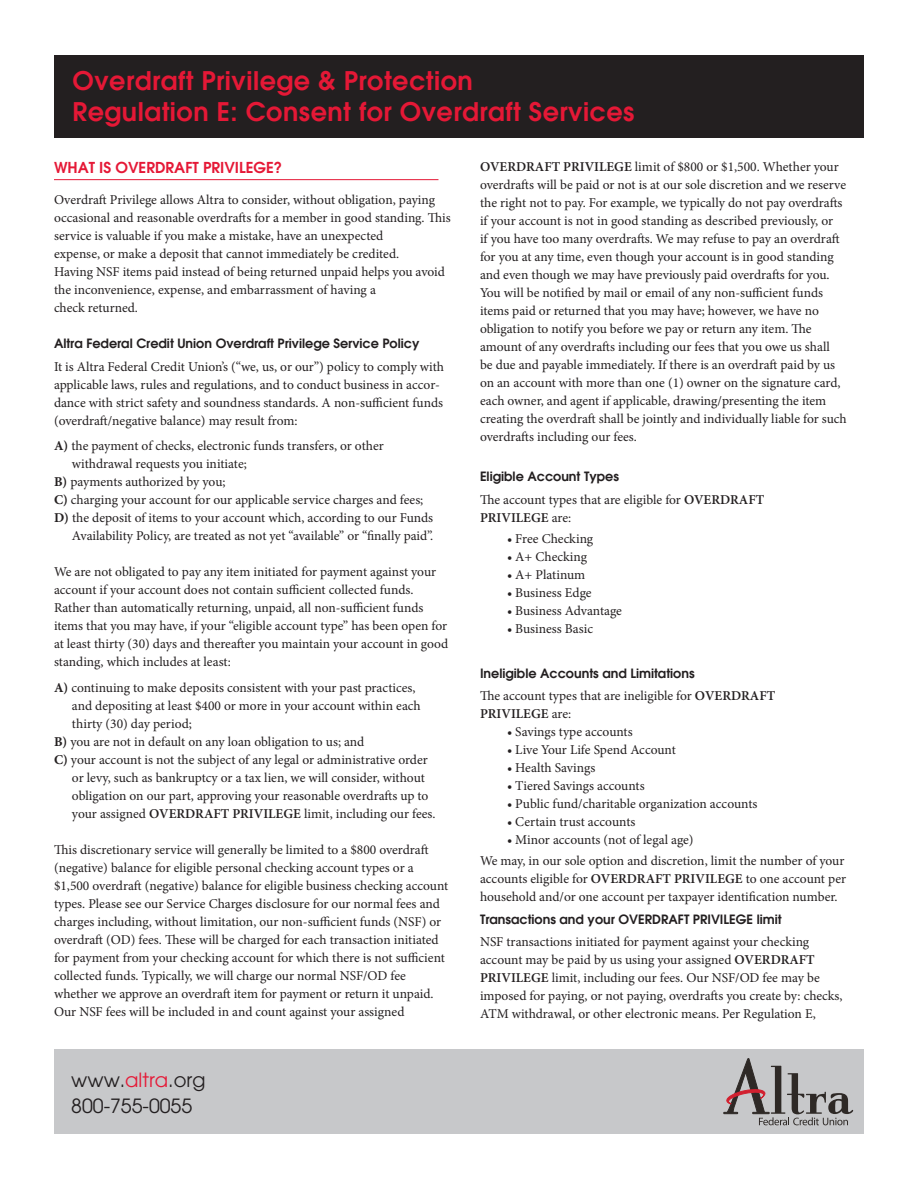
<style>
.page{position:relative;width:918px;height:1188px;background:#fff}
.page>*{position:absolute;margin:0;border:0;box-sizing:border-box;transform-origin:0 0}
.t1{font:600 25.5px/30.6px "Avant Garde";letter-spacing:.02em;color:#e51836}
.t2{font:19.5px "Avant Garde";color:#231f20}
.t3{font:600 15px "Avant Garde";color:#e51836}
.t4{font:13.5px/18px "Minion Pro";color:#231f20}
.t5{font:600 12.75px "Avant Garde";color:#231f20}
.s1{font-weight:700}
.s2{font-weight:600}
.s3{color:#e51836}
</style>
<div class="page">
<div style="left:54px;top:56px;width:810px;height:82px;background:#231f20"></div>
<div style="left:54px;top:1050px;width:810px;height:84px;background:#c7c8ca"></div>
<svg style="left:724px;top:1058px;width:129px;height:67px"></svg>
<hr style="left:54px;top:179px;width:384px;height:1px;background:#e51836">
<p class="t1" style="left:73px;top:65px;width:564px">Overdraft Privilege &amp; Protection<br>Regulation E: Consent for Overdraft Services</p>
<p class="t3" style="left:54px;top:158px;width:230px">WHAT IS OVERDRAFT PRIVILEGE?</p>
<p class="t4" style="left:54px;top:191px;width:398px">Overdraft Privilege allows Altra to consider, without obligation, paying occasional and reasonable overdrafts for a member in good standing. This service is valuable if you make a mistake, have an unexpected<br>expense, or make a deposit that cannot immediately be credited.<br>Having NSF items paid instead of being returned unpaid helps you avoid the inconvenience, expense, and embarrassment of having a<br>check returned.</p>
<p class="t5" style="left:54px;top:335px;width:367px">Altra Federal Credit Union Overdraft Privilege Service Policy</p>
<p class="t4" style="left:54px;top:358px;width:392px">It is Altra Federal Credit Union’s (“we, us, or our”) policy to comply with applicable laws, rules and regulations, and to conduct business in accor&shy;dance with strict safety and soundness standards. A non-sufficient funds (overdraft/negative balance) may result from:</p>
<p class="t4" style="left:72px;top:437px;width:313px;text-indent:-18px"><span class="s1">A)</span> the payment of checks, electronic funds transfers, or other withdrawal requests you initiate;</p>
<p class="t4" style="left:54px;top:473px;width:173px"><span class="s1">B)</span> payments authorized by you;</p>
<p class="t4" style="left:54px;top:491px;width:371px"><span class="s1">C)</span> charging your account for our applicable service charges and fees;</p>
<p class="t4" style="left:54px;top:509px;width:381px;text-align:right"><span class="s1">D)</span> the deposit of items to your account which, according to our Funds<br>Availability Policy, are treated as not yet “available” or “finally paid”.</p>
<p class="t4" style="left:54px;top:563px;width:396px">We are not obligated to pay any item initiated for payment against your account if your account does not contain sufficient collected funds.<br>Rather than automatically returning, unpaid, all non-sufficient funds items that you may have, if your “eligible account type” has been open for at least thirty (30) days and thereafter you maintain your account in good standing, which includes at least:</p>
<p class="t4" style="left:72px;top:679px;width:350px;text-indent:-18px"><span class="s1">A)</span> continuing to make deposits consistent with your past practices, and depositing at least $400 or more in your account within each thirty (30) day period;</p>
<p class="t4" style="left:54px;top:733px;width:312px"><span class="s1">B)</span> you are not in default on any loan obligation to us; and</p>
<p class="t4" style="left:72px;top:751px;width:358px;text-indent:-18px"><span class="s1">C)</span> your account is not the subject of any legal or administrative order or levy, such as bankruptcy or a tax lien, we will consider, without obligation on our part, approving your reasonable overdrafts up to</p>
<p class="t4" style="left:72px;top:805px;width:365px">your assigned <span class="s2">OVERDRAFT PRIVILEGE</span> limit, including our fees.</p>
<p class="t4" style="left:54px;top:841px;width:396px">This discretionary service will generally be limited to a $800 overdraft (negative) balance for eligible personal checking account types or a $1,500 overdraft (negative) balance for eligible business checking account types. Please see our Service Charges disclosure for our normal fees and charges including, without limitation, our non-sufficient funds (NSF) or overdraft (OD) fees. These will be charged for each transaction initiated for payment from your checking account for which there is not sufficient collected funds. Typically, we will charge our normal NSF/OD fee whether we approve an overdraft item for payment or return it unpaid.</p>
<p class="t4" style="left:54px;top:1003px;width:352px">Our NSF fees will be included in and count against your assigned</p>
<p class="t2" style="left:71px;top:1069px;width:136px">www.<span class="s3">altra</span>.org</p>
<p class="t2" style="left:71px;top:1094px;width:122px">800-755-0055</p>
<p class="t4" style="left:480px;top:157px;width:368px"><span class="s2">OVERDRAFT PRIVILEGE</span> limit of $800 or $1,500. Whether your overdrafts will be paid or not is at our sole discretion and we reserve the right not to pay. For example, we typically do not pay overdrafts if your account is not in good standing as described previously, or<br>if you have too many overdrafts. We may refuse to pay an overdraft for you at any time, even though your account is in good standing and even though we may have previously paid overdrafts for you.<br>You will be notified by mail or email of any non-sufficient funds items paid or returned that you may have; however, we have no obligation to notify you before we pay or return any item. The amount of any overdrafts including our fees that you owe us shall<br>be due and payable immediately. If there is an overdraft paid by us on an account with more than one (1) owner on the signature card, each owner, and agent if applicable, drawing/presenting the item creating the overdraft shall be jointly and individually liable for such overdrafts including our fees.</p>
<p class="t5" style="left:480px;top:468px;width:140px">Eligible Account Types</p>
<p class="t4" style="left:480px;top:490px;width:286px">The account types that are eligible for <span class="s2">OVERDRAFT<br>PRIVILEGE</span> are:</p>
<p class="t4" style="left:507px;top:529px;width:88px">• Free Checking</p>
<p class="t4" style="left:507px;top:547px;width:82px">• A+ Checking</p>
<p class="t4" style="left:507px;top:565px;width:80px">• A+ Platinum</p>
<p class="t4" style="left:507px;top:583px;width:86px">• Business Edge</p>
<p class="t4" style="left:507px;top:601px;width:117px">• Business Advantage</p>
<p class="t4" style="left:507px;top:619px;width:88px">• Business Basic</p>
<p class="t5" style="left:480px;top:665px;width:216px">Ineligible Accounts and Limitations</p>
<p class="t4" style="left:480px;top:687px;width:297px">The account types that are ineligible for <span class="s2">OVERDRAFT<br>PRIVILEGE</span> are:</p>
<p class="t4" style="left:507px;top:723px;width:127px">• Savings type accounts</p>
<p class="t4" style="left:507px;top:741px;width:170px">• Live Your Life Spend Account</p>
<p class="t4" style="left:507px;top:759px;width:90px">• Health Savings</p>
<p class="t4" style="left:507px;top:777px;width:139px">• Tiered Savings accounts</p>
<p class="t4" style="left:507px;top:795px;width:252px">• Public fund/charitable organization accounts</p>
<p class="t4" style="left:507px;top:813px;width:130px">• Certain trust accounts</p>
<p class="t4" style="left:507px;top:831px;width:188px">• Minor accounts (not of legal age)</p>
<p class="t4" style="left:480px;top:852px;width:368px;text-align:justify">We may, in our sole option and discretion, limit the number of your accounts eligible for <span class="s2">OVERDRAFT PRIVILEGE</span> to one account per household and/or one account per taxpayer identification number.</p>
<p class="t5" style="left:480px;top:911px;width:303px">Transactions and your OVERDRAFT PRIVILEGE limit</p>
<p class="t4" style="left:480px;top:933px;width:364px">NSF transactions initiated for payment against your checking account may be paid by us using your assigned <span class="s2">OVERDRAFT PRIVILEGE</span> limit, including our fees. Our NSF/OD fee may be imposed for paying, or not paying, overdrafts you create by: checks, ATM withdrawal, or other electronic means. Per Regulation E,</p>
</div>
